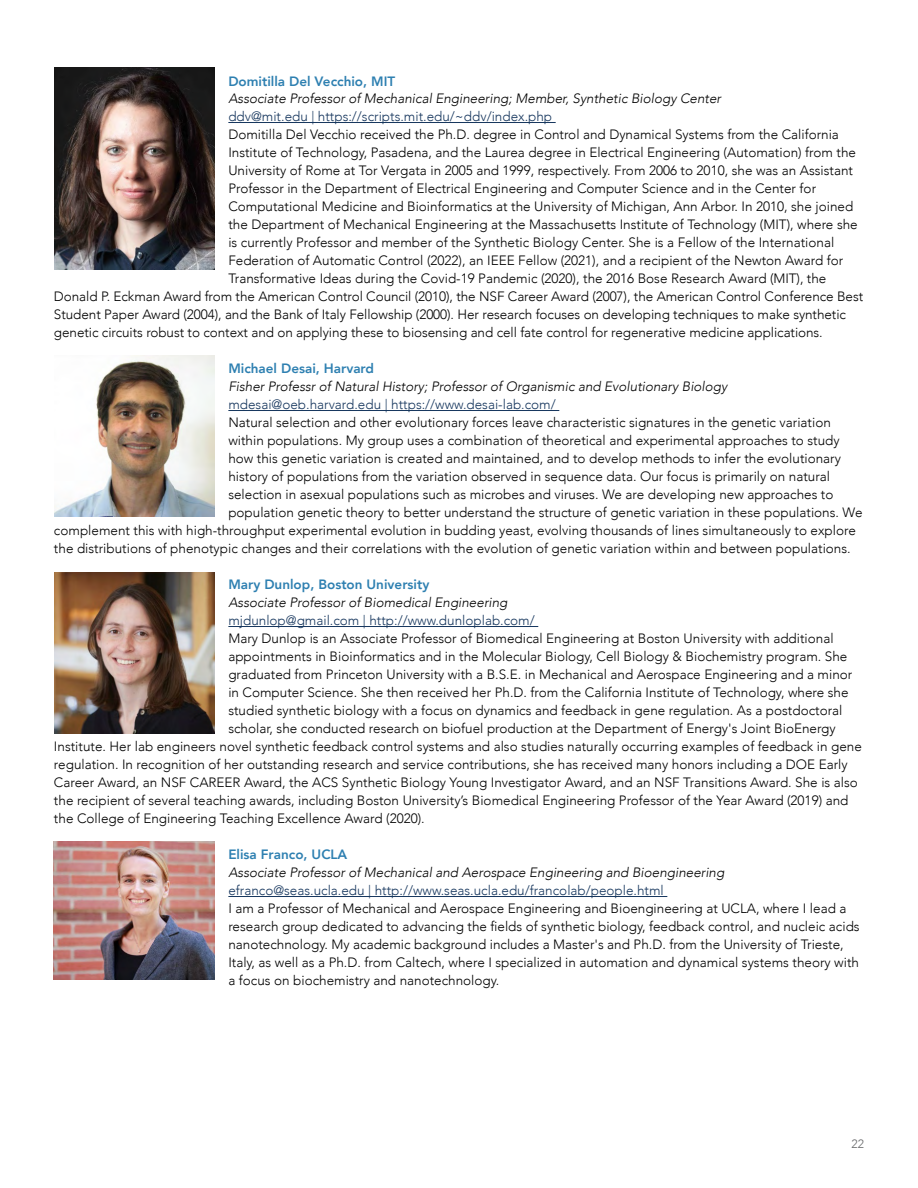
<style>
.page{position:relative;width:918px;height:1188px;background:#fff}
.page>*{position:absolute;margin:0;border:0;box-sizing:border-box;transform-origin:0 0}
.t1{font:300 13.5px/18px "Avenir";color:#000}
.t2{font:italic 300 13.5px "Avenir";color:#000}
.t3{font:300 13.5px "Avenir";color:#17375e}
.t4{font:800 13.5px "Avenir";color:#2e80b1}
.t5{font:300 12px "Avenir";color:#636466}
</style>
<div class="page">
<hr style="left:228px;top:122px;width:328px;height:1px;background:#17375e">
<hr style="left:228px;top:410px;width:331px;height:1px;background:#17375e">
<hr style="left:228px;top:626px;width:310px;height:1px;background:#17375e">
<hr style="left:228px;top:896px;width:439px;height:1px;background:#17375e">
<img style="left:54px;top:356px;width:161px;height:160px">
<img style="left:54px;top:573px;width:161px;height:161px">
<img style="left:54px;top:842px;width:161px;height:138px">
<img style="left:54px;top:68px;width:161px;height:201px">
<p class="t4" style="left:228px;top:70px;width:168px">Domitilla Del Vecchio, MIT</p>
<p class="t2" style="left:228px;top:91px;width:494px">Associate Professor of Mechanical Engineering; Member, Synthetic Biology Center</p>
<p class="t3" style="left:228px;top:109px;width:325px">ddv@mit.edu | https://scripts.mit.edu/~ddv/index.php</p>
<p class="t1" style="left:228px;top:126px;width:612px">Domitilla Del Vecchio received the Ph.D. degree in Control and Dynamical Systems from the California</p>
<p class="t1" style="left:228px;top:144px;width:629px">Institute of Technology, Pasadena, and the Laurea degree in Electrical Engineering (Automation) from the</p>
<p class="t1" style="left:228px;top:162px;width:626px">University of Rome at Tor Vergata in 2005 and 1999, respectively. From 2006 to 2010, she was an Assistant</p>
<p class="t1" style="left:228px;top:180px;width:589px">Professor in the Department of Electrical Engineering and Computer Science and in the Center for</p>
<p class="t1" style="left:228px;top:198px;width:626px">Computational Medicine and Bioinformatics at the University of Michigan, Ann Arbor. In 2010, she joined</p>
<p class="t1" style="left:228px;top:216px;width:631px">the Department of Mechanical Engineering at the Massachusetts Institute of Technology (MIT), where she</p>
<p class="t1" style="left:228px;top:234px;width:607px">is currently Professor and member of the Synthetic Biology Center. She is a Fellow of the International</p>
<p class="t1" style="left:228px;top:252px;width:616px">Federation of Automatic Control (2022), an IEEE Fellow (2021), and a recipient of the Newton Award for</p>
<p class="t1" style="left:228px;top:270px;width:599px">Transformative Ideas during the Covid-19 Pandemic (2020), the 2016 Bose Research Award (MIT), the</p>
<p class="t1" style="left:54px;top:288px;width:811px">Donald P. Eckman Award from the American Control Council (2010), the NSF Career Award (2007), the American Control Conference Best</p>
<p class="t1" style="left:54px;top:306px;width:794px">Student Paper Award (2004), and the Bank of Italy Fellowship (2000). Her research focuses on developing techniques to make synthetic</p>
<p class="t1" style="left:54px;top:324px;width:770px">genetic circuits robust to context and on applying these to biosensing and cell fate control for regenerative medicine applications.</p>
<p class="t4" style="left:228px;top:358px;width:147px">Michael Desai, Harvard</p>
<p class="t2" style="left:228px;top:379px;width:501px">Fisher Professr of Natural History; Professor of Organismic and Evolutionary Biology</p>
<p class="t3" style="left:228px;top:397px;width:329px">mdesai@oeb.harvard.edu | https://www.desai-lab.com/</p>
<p class="t1" style="left:228px;top:414px;width:604px">Natural selection and other evolutionary forces leave characteristic signatures in the genetic variation</p>
<p class="t1" style="left:228px;top:432px;width:613px">within populations. My group uses a combination of theoretical and experimental approaches to study</p>
<p class="t1" style="left:228px;top:450px;width:614px">how this genetic variation is created and maintained, and to develop methods to infer the evolutionary</p>
<p class="t1" style="left:228px;top:468px;width:603px">history of populations from the variation observed in sequence data. Our focus is primarily on natural</p>
<p class="t1" style="left:228px;top:486px;width:607px">selection in asexual populations such as microbes and viruses. We are developing new approaches to</p>
<p class="t1" style="left:228px;top:504px;width:636px">population genetic theory to better understand the structure of genetic variation in these populations. We</p>
<p class="t1" style="left:54px;top:522px;width:803px">complement this with high-throughput experimental evolution in budding yeast, evolving thousands of lines simultaneously to explore</p>
<p class="t1" style="left:54px;top:540px;width:798px">the distributions of phenotypic changes and their correlations with the evolution of genetic variation within and between populations.</p>
<p class="t4" style="left:228px;top:574px;width:202px">Mary Dunlop, Boston University</p>
<p class="t2" style="left:228px;top:595px;width:281px">Associate Professor of Biomedical Engineering</p>
<p class="t3" style="left:228px;top:613px;width:308px">mjdunlop@gmail.com | http://www.dunloplab.com/</p>
<p class="t1" style="left:228px;top:630px;width:607px">Mary Dunlop is an Associate Professor of Biomedical Engineering at Boston University with additional</p>
<p class="t1" style="left:228px;top:648px;width:621px">appointments in Bioinformatics and in the Molecular Biology, Cell Biology &amp; Biochemistry program. She</p>
<p class="t1" style="left:228px;top:666px;width:626px">graduated from Princeton University with a B.S.E. in Mechanical and Aerospace Engineering and a minor</p>
<p class="t1" style="left:228px;top:684px;width:622px">in Computer Science. She then received her Ph.D. from the California Institute of Technology, where she</p>
<p class="t1" style="left:228px;top:702px;width:616px">studied synthetic biology with a focus on dynamics and feedback in gene regulation. As a postdoctoral</p>
<p class="t1" style="left:228px;top:720px;width:609px">scholar, she conducted research on biofuel production at the Department of Energy's Joint BioEnergy</p>
<p class="t1" style="left:54px;top:738px;width:809px">Institute. Her lab engineers novel synthetic feedback control systems and also studies naturally occurring examples of feedback in gene</p>
<p class="t1" style="left:54px;top:756px;width:795px">regulation. In recognition of her outstanding research and service contributions, she has received many honors including a DOE Early</p>
<p class="t1" style="left:54px;top:774px;width:805px">Career Award, an NSF CAREER Award, the ACS Synthetic Biology Young Investigator Award, and an NSF Transitions Award. She is also</p>
<p class="t1" style="left:54px;top:792px;width:796px">the recipient of several teaching awards, including Boston University’s Biomedical Engineering Professor of the Year Award (2019) and</p>
<p class="t1" style="left:54px;top:810px;width:372px">the College of Engineering Teaching Excellence Award (2020).</p>
<p class="t4" style="left:228px;top:844px;width:121px">Elisa Franco, UCLA</p>
<p class="t2" style="left:228px;top:865px;width:497px">Associate Professor of Mechanical and Aerospace Engineering and Bioengineering</p>
<p class="t3" style="left:228px;top:883px;width:437px">efranco@seas.ucla.edu | http://www.seas.ucla.edu/francolab/people.html</p>
<p class="t1" style="left:228px;top:900px;width:633px">I am a Professor of Mechanical and Aerospace Engineering and Bioengineering at UCLA, where I lead a research group dedicated to advancing the fields of synthetic biology, feedback control, and nucleic acids nanotechnology. My academic background includes a Master's and Ph.D. from the University of Trieste, Italy, as well as a Ph.D. from Caltech, where I specialized in automation and dynamical systems theory with a focus on biochemistry and nanotechnology.</p>
<p class="t5" style="left:852px;top:1136px;width:14px">22</p>
</div>
